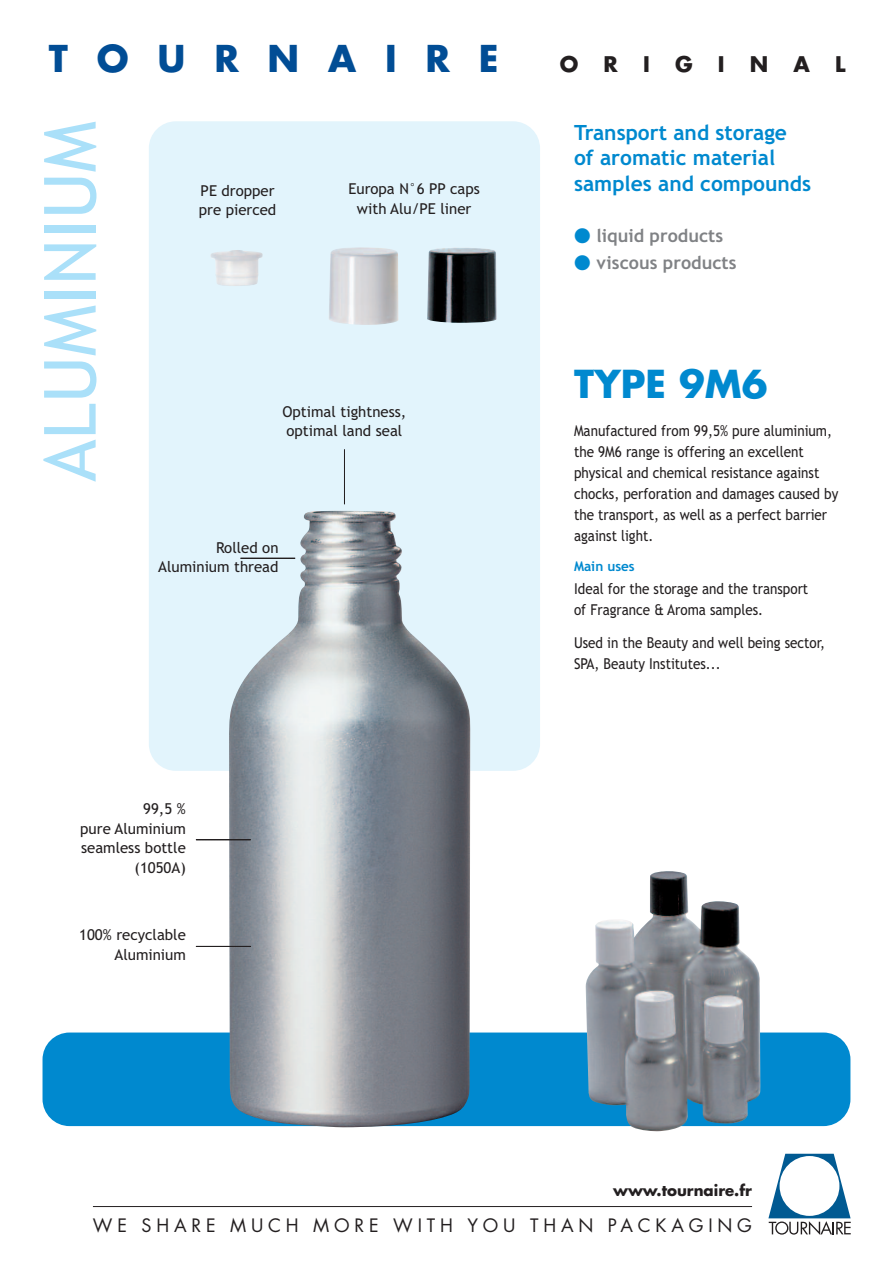
<style>
.page{position:relative;width:893px;height:1263px;background:#fff}
.page>*{position:absolute;margin:0;border:0;box-sizing:border-box;transform-origin:0 0}
.t1{font:72px "Trebuchet MS";color:#aae0f9}
.t2{font:700 37.5px "Futura";color:#0089cf}
.t3{font:700 36px "Futura";letter-spacing:.8em;color:#014d95}
.t4{font:700 21px/25.5px "Trebuchet MS";color:#0089cf}
.t5{font:700 21px "Futura";letter-spacing:1.2em;color:#231f20}
.t6{font:18px "Futura";letter-spacing:.27em;color:#231f20}
.t7{font:700 18px "Trebuchet MS";color:#808285}
.t8{font:15px/21px "Trebuchet MS";color:#231f20;scale:.9 1}
.t9{font:15px/19.5px "Trebuchet MS";color:#231f20;text-align:right}
.t10{font:700 15px "Futura";color:#231f20}
.t11{font:700 13.5px "Trebuchet MS";color:#0089cf}
.s1{color:#0089cf}
</style>
<div class="page">
<div style="left:149px;top:121px;width:391px;height:650px;background:#e2f4fc;border-radius:27px"></div>
<div style="left:43px;top:1032px;width:807px;height:94px;background:#0089cf;border-radius:27px"></div>
<img style="left:229px;top:511px;width:241px;height:616px">
<svg style="left:240px;top:558px;width:56px;height:1px"></svg>
<svg style="left:196px;top:839px;width:56px;height:2px"></svg>
<svg style="left:196px;top:946px;width:56px;height:1px"></svg>
<svg style="left:344px;top:449px;width:1px;height:56px"></svg>
<svg style="left:768px;top:1154px;width:83px;height:81px"></svg>
<hr style="left:93px;top:1206px;width:659px;height:1px;background:#231f20">
<img style="left:586px;top:871px;width:176px;height:260px">
<img style="left:210px;top:250px;width:53px;height:36px">
<img style="left:329px;top:247px;width:70px;height:78px">
<img style="left:427px;top:248px;width:70px;height:75px">
<p class="t3" style="left:49px;top:43px;width:451px">TOURNAIRE</p>
<p class="t5" style="left:560px;top:55px;width:287px">ORIGINAL</p>
<p class="t1" style="left:29px;top:482px;width:362px;rotate:-90deg">ALUMINIUM</p>
<p class="t9" style="left:199px;top:181px;width:79px;text-align:left">PE dropper pre pierced</p>
<p class="t9" style="left:348px;top:179px;width:133px;text-align:center">Europa N°6 PP caps with Alu/PE liner</p>
<p class="t9" style="left:282px;top:402px;width:125px;text-align:left">Optimal tightness, optimal land seal</p>
<p class="t9" style="left:158px;top:538px;width:122px">Rolled on<br>Aluminium thread</p>
<p class="t9" style="left:80px;top:799px;width:107px">99,5 %<br>pure Aluminium seamless bottle (1050A)</p>
<p class="t9" style="left:79px;top:925px;width:108px">100% recyclable<br>Aluminium</p>
<p class="t4" style="left:574px;top:120px;width:239px">Transport and storage of aromatic material samples and compounds</p>
<p class="t7" style="left:574px;top:225px;width:151px"><span class="s1">●</span> liquid products</p>
<p class="t7" style="left:574px;top:252px;width:164px"><span class="s1">●</span> viscous products</p>
<p class="t2" style="left:574px;top:367px;width:195px">TYPE 9M6</p>
<p class="t8" style="left:574px;top:420px;width:295px">Manufactured from 99,5% pure aluminium, the 9M6 range is offering an excellent physical and chemical resistance against chocks, perforation and damages caused by the transport, as well as a perfect barrier against light.</p>
<p class="t11" style="left:574px;top:559px;width:62px">Main uses</p>
<p class="t8" style="left:574px;top:579px;width:262px">Ideal for the storage and the transport of Fragrance &amp; Aroma samples.</p>
<p class="t8" style="left:574px;top:633px;width:280px">Used in the Beauty and well being sector,<br>SPA, Beauty Institutes...</p>
<p class="t10" style="left:613px;top:1183px;width:140px">www.tournaire.fr</p>
<p class="t6" style="left:93px;top:1217px;width:661px">WE SHARE MUCH MORE WITH YOU THAN PACKAGING</p>
</div>
